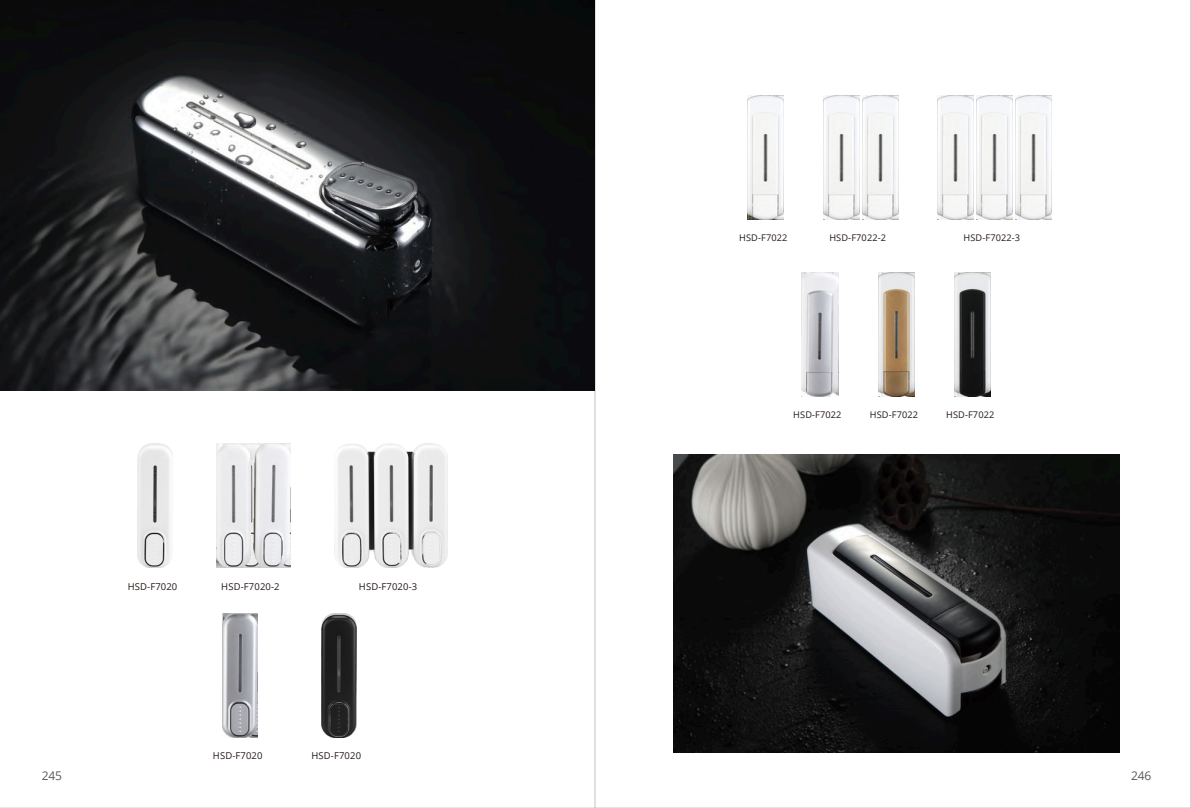
<style>
.page{position:relative;width:1191px;height:808px;background:#fff}
.page>*{position:absolute;margin:0;border:0;box-sizing:border-box;transform-origin:0 0}
.t1{font:12px "Open Sans";letter-spacing:-.015em;color:#595857}
.t2{font:9.5px "Open Sans";letter-spacing:.015em;color:#231916}
.t3{font:9.2px "Open Sans";letter-spacing:.015em;color:#231916}
</style>
<div class="page">
<img style="left:0;top:0;width:1191px;height:808px">
<img style="left:673px;top:455px;width:446px;height:298px">
<img style="left:335px;top:443px;width:112px;height:124px">
<img style="left:217px;top:443px;width:74px;height:124px">
<img style="left:138px;top:443px;width:34px;height:124px">
<img style="left:748px;top:95px;width:36px;height:125px">
<img style="left:823px;top:95px;width:36px;height:125px">
<img style="left:862px;top:95px;width:36px;height:125px">
<img style="left:938px;top:95px;width:36px;height:125px">
<img style="left:977px;top:95px;width:36px;height:125px">
<img style="left:1016px;top:95px;width:36px;height:125px">
<img style="left:801px;top:273px;width:37px;height:123px">
<img style="left:878px;top:272px;width:36px;height:125px">
<img style="left:955px;top:272px;width:36px;height:125px">
<img style="left:322px;top:613px;width:34px;height:124px">
<img style="left:223px;top:613px;width:35px;height:124px">
<p class="t3" style="left:739px;top:231px;width:50px">HSD-F7022</p>
<p class="t3" style="left:829px;top:231px;width:58px">HSD-F7022-2</p>
<p class="t3" style="left:964px;top:231px;width:58px">HSD-F7022-3</p>
<p class="t2" style="left:128px;top:579px;width:51px">HSD-F7020</p>
<p class="t2" style="left:221px;top:579px;width:60px">HSD-F7020-2</p>
<p class="t2" style="left:359px;top:579px;width:60px">HSD-F7020-3</p>
<p class="t2" style="left:213px;top:749px;width:51px">HSD-F7020</p>
<p class="t2" style="left:312px;top:749px;width:51px">HSD-F7020</p>
<p class="t3" style="left:793px;top:408px;width:50px">HSD-F7022</p>
<h1 class="t3" style="left:870px;top:408px;width:50px">HSD-F7022</h1>
<p class="t3" style="left:946px;top:408px;width:50px">HSD-F7022</p>
<p class="t1" style="left:42px;top:767px;width:22px">245</p>
<p class="t1" style="left:1131px;top:767px;width:22px">246</p>
</div>
